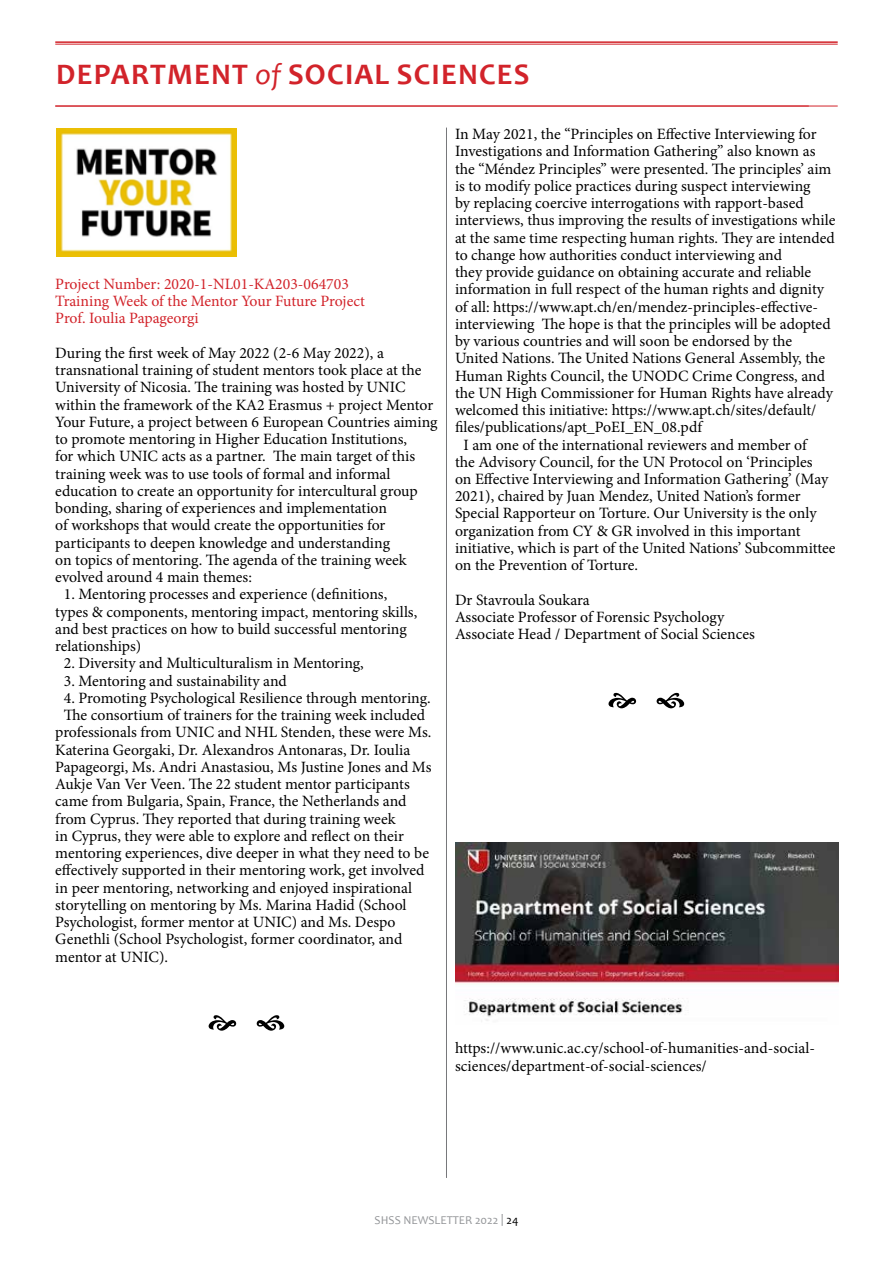
<style>
.page{position:relative;width:893px;height:1263px;background:#fff}
.page>*{position:absolute;margin:0;border:0;box-sizing:border-box;transform-origin:0 0}
.t1{font:700 30px "Candara";letter-spacing:.04em;color:#d2232a}
.t2{font:15.75px/17.2px "Minion Pro";color:#000}
.t3{font:15.75px/17.2px "Minion Pro";color:#d2232a}
.t4{font:12px "Candara";color:#939598}
.s1{font-weight:400;font-style:italic}
.s2{color:#000}
</style>
<div class="page">
<hr style="left:446px;top:128px;width:1px;height:1050px;background:#77787b">
<hr style="left:55px;top:41px;width:783px;height:2px;background:#d2232a">
<hr style="left:55px;top:44px;width:783px;height:1px;background:#d2232a">
<hr style="left:55px;top:106px;width:783px;height:1px;background:#d2232a">
<svg style="left:209px;top:1015px;width:75px;height:16px"></svg>
<svg style="left:608px;top:693px;width:76px;height:15px"></svg>
<img style="left:56px;top:128px;width:180px;height:128px">
<img style="left:455px;top:842px;width:383px;height:179px">
<h1 class="t1" style="left:56px;top:56px;width:475px">DEPARTMENT <span class="s1">of</span> SOCIAL SCIENCES</h1>
<p class="t3" style="left:55px;top:275px;width:311px">Project Number: 2020-1-NL01-KA203-064703<br>Training Week of the Mentor Your Future Project<br>Prof. Ioulia Papageorgi</p>
<p class="t2" style="left:55px;top:344px;width:384px">During the first week of May 2022 (2-6 May 2022), a transnational training of student mentors took place at the University of Nicosia. The training was hosted by UNIC within the framework of the KA2 Erasmus + project Mentor Your Future, a project between 6 European Countries aiming to promote mentoring in Higher Education Institutions,<br>for which UNIC acts as a partner. The main target of this training week was to use tools of formal and informal education to create an opportunity for intercultural group bonding, sharing of experiences and implementation<br>of workshops that would create the opportunities for participants to deepen knowledge and understanding<br>on topics of mentoring. The agenda of the training week evolved around 4 main themes:</p>
<p class="t2" style="left:55px;top:586px;width:364px;text-indent:9px">1. Mentoring processes and experience (definitions, types &amp; components, mentoring impact, mentoring skills, and best practices on how to build successful mentoring relationships)</p>
<p class="t2" style="left:64px;top:655px;width:302px">2. Diversity and Multiculturalism in Mentoring,</p>
<p class="t2" style="left:64px;top:672px;width:225px">3. Mentoring and sustainability and</p>
<p class="t2" style="left:64px;top:689px;width:368px">4. Promoting Psychological Resilience through mentoring.</p>
<p class="t2" style="left:64px;top:706px;width:363px">The consortium of trainers for the training week included</p>
<p class="t2" style="left:55px;top:724px;width:378px">professionals from UNIC and NHL Stenden, these were Ms.</p>
<p class="t2" style="left:55px;top:741px;width:356px">Katerina Georgaki, Dr. Alexandros Antonaras, Dr. Ioulia</p>
<p class="t2" style="left:55px;top:758px;width:378px">Papageorgi, Ms. Andri Anastasiou, Ms Justine Jones and Ms</p>
<p class="t2" style="left:55px;top:775px;width:356px">Aukje Van Ver Veen. The 22 student mentor participants</p>
<p class="t2" style="left:55px;top:793px;width:353px">came from Bulgaria, Spain, France, the Netherlands and</p>
<p class="t2" style="left:55px;top:810px;width:342px">from Cyprus. They reported that during training week</p>
<p class="t2" style="left:55px;top:827px;width:350px">in Cyprus, they were able to explore and reflect on their</p>
<p class="t2" style="left:55px;top:844px;width:375px">mentoring experiences, dive deeper in what they need to be</p>
<p class="t2" style="left:55px;top:862px;width:371px">effectively supported in their mentoring work, get involved</p>
<p class="t2" style="left:55px;top:879px;width:358px">in peer mentoring, networking and enjoyed inspirational</p>
<p class="t2" style="left:55px;top:896px;width:353px">storytelling on mentoring by Ms. Marina Hadid (School</p>
<p class="t2" style="left:55px;top:913px;width:342px">Psychologist, former mentor at UNIC) and Ms. Despo</p>
<p class="t2" style="left:55px;top:931px;width:349px">Genethli (School Psychologist, former coordinator, and</p>
<p class="t2" style="left:55px;top:948px;width:114px">mentor at UNIC).</p>
<p class="t2" style="left:455px;top:125px;width:363px">In May 2021, the “Principles on Effective Interviewing for</p>
<p class="t2" style="left:455px;top:143px;width:362px">Investigations and Information Gathering” also known as</p>
<p class="t2" style="left:455px;top:160px;width:378px">the “Méndez Principles” were presented. The principles’ aim</p>
<p class="t2" style="left:455px;top:177px;width:357px">is to modify police practices during suspect interviewing</p>
<p class="t2" style="left:455px;top:194px;width:350px">by replacing coercive interrogations with rapport-based</p>
<p class="t2" style="left:455px;top:212px;width:382px">interviews, thus improving the results of investigations while</p>
<p class="t2" style="left:455px;top:229px;width:381px">at the same time respecting human rights. They are intended</p>
<p class="t2" style="left:455px;top:246px;width:328px">to change how authorities conduct interviewing and</p>
<p class="t2" style="left:455px;top:263px;width:358px">they provide guidance on obtaining accurate and reliable</p>
<p class="t2" style="left:455px;top:281px;width:371px">information in full respect of the human rights and dignity</p>
<p class="t2" style="left:455px;top:298px;width:365px">of all: https://www.apt.ch/en/mendez-principles-effective-</p>
<p class="t2" style="left:455px;top:315px;width:377px">interviewing The hope is that the principles will be adopted</p>
<p class="t2" style="left:455px;top:332px;width:339px">by various countries and will soon be endorsed by the</p>
<p class="t2" style="left:455px;top:350px;width:372px">United Nations. The United Nations General Assembly, the</p>
<p class="t2" style="left:455px;top:367px;width:372px">Human Rights Council, the UNODC Crime Congress, and</p>
<p class="t2" style="left:455px;top:384px;width:380px">the UN High Commissioner for Human Rights have already</p>
<p class="t2" style="left:455px;top:401px;width:363px">welcomed this initiative: https://www.apt.ch/sites/default/</p>
<p class="t2" style="left:455px;top:419px;width:248px">files/publications/apt_PoEI_EN_08.pdf</p>
<p class="t2" style="left:463px;top:436px;width:345px">I am one of the international reviewers and member of</p>
<p class="t2" style="left:455px;top:453px;width:359px">the Advisory Council, for the UN Protocol on ‘Principles</p>
<p class="t2" style="left:455px;top:470px;width:375px">on Effective Interviewing and Information Gathering’ (May</p>
<p class="t2" style="left:455px;top:488px;width:347px">2021), chaired by Juan Mendez, United Nation’s former</p>
<p class="t2" style="left:455px;top:505px;width:363px">Special Rapporteur on Torture. Our University is the only</p>
<p class="t2" style="left:455px;top:522px;width:347px">organization from CY &amp; GR involved in this important</p>
<p class="t2" style="left:455px;top:539px;width:382px">initiative, which is part of the United Nations’ Subcommittee</p>
<p class="t2" style="left:455px;top:557px;width:184px">on the Prevention of Torture.</p>
<p class="t2" style="left:455px;top:591px;width:301px">Dr Stavroula Soukara<br>Associate Professor of Forensic Psychology<br>Associate Head / Department of Social Sciences</p>
<p class="t2" style="left:455px;top:1040px;width:362px">https://www.unic.ac.cy/school-of-humanities-and-social&shy;sciences/department-of-social-sciences/</p>
<p class="t4" style="left:375px;top:1212px;width:145px">SHSS NEWSLETTER 2022 | <span class="s2">24</span></p>
</div>
